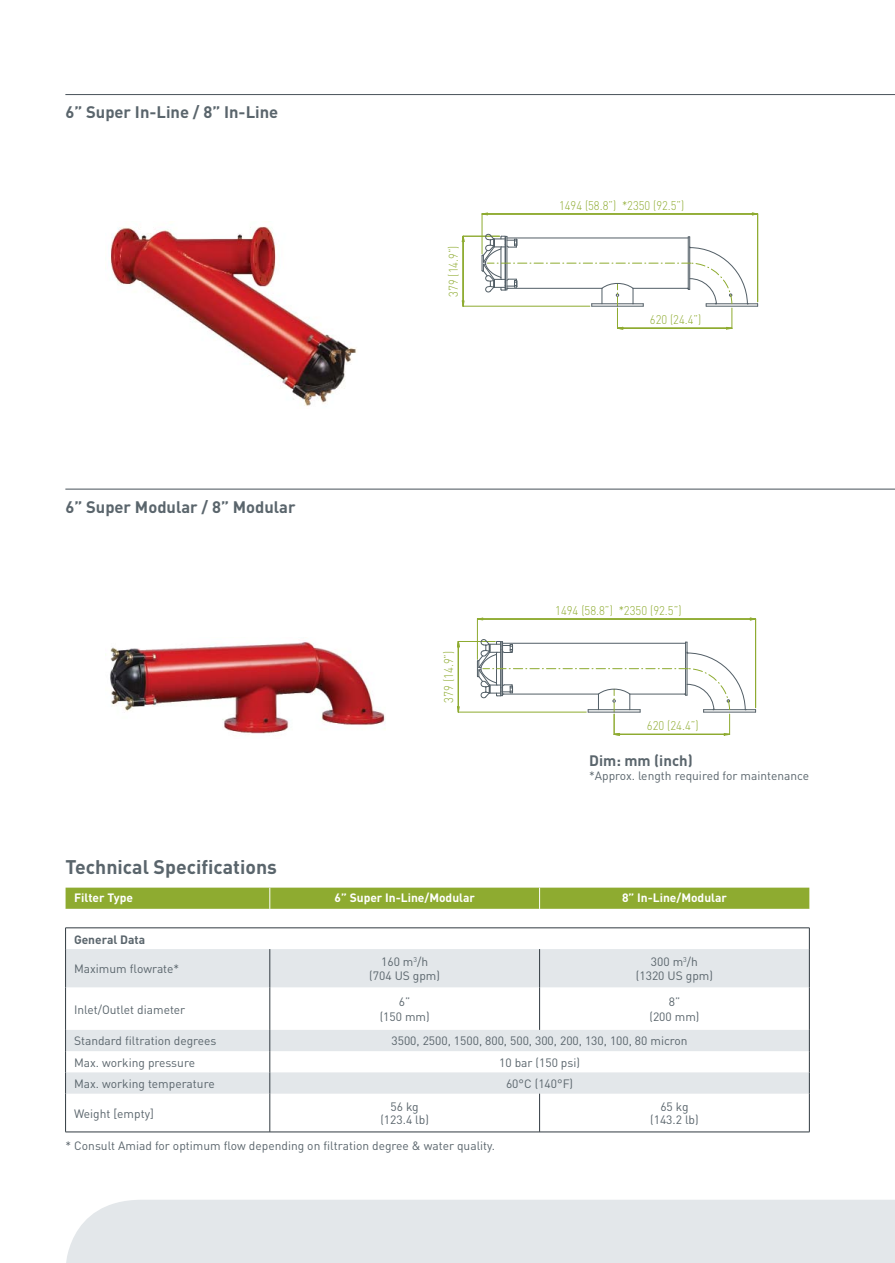
<style>
.page{position:relative;width:895px;height:1263px;background:#fff}
.page>*{position:absolute;margin:0;border:0;box-sizing:border-box;transform-origin:0 0}
.t1{font:700 19.5px "DIN";color:#5a656c}
.t2{font:700 16.5px "DIN";color:#5a656c}
.t3{font:700 15px "DIN";color:#5a656c}
.t4{font:300 12.6px "DIN";color:#8eab30;scale:.9 1}
.t5{font:300 12.45px "DIN";color:#8eab30;scale:.9 1}
.t6{font:12px/13.5px "DIN";color:#5a656c;text-align:center}
.t7{font:700 12px "DIN";color:#fff}
.t8{font:700 12px "DIN";color:#5a656c}
</style>
<div class="page">
<div style="left:66px;top:1200px;width:828px;height:63px;background:#e3e7ea"></div>
<img style="left:110px;top:221px;width:247px;height:185px">
<hr style="left:463px;top:306px;width:126px;height:1px;background:#8eab30">
<hr style="left:463px;top:236px;width:36px;height:1px;background:#8eab30">
<hr style="left:463px;top:236px;width:1px;height:70px;background:#8eab30">
<hr style="left:481px;top:214px;width:1px;height:40px;background:#8eab30">
<hr style="left:757px;top:214px;width:1px;height:88px;background:#8eab30">
<hr style="left:482px;top:214px;width:275px;height:1px;background:#8eab30">
<svg style="left:481px;top:234px;width:277px;height:96px"></svg>
<img style="left:105px;top:642px;width:281px;height:92px">
<hr style="left:458px;top:712px;width:128px;height:1px;background:#8eab30">
<hr style="left:458px;top:641px;width:37px;height:1px;background:#8eab30">
<hr style="left:458px;top:641px;width:1px;height:71px;background:#8eab30">
<hr style="left:477px;top:619px;width:1px;height:40px;background:#8eab30">
<hr style="left:755px;top:619px;width:1px;height:89px;background:#8eab30">
<hr style="left:477px;top:619px;width:278px;height:1px;background:#8eab30">
<svg style="left:477px;top:639px;width:279px;height:97px"></svg>
<svg style="left:66px;top:927px;width:743px;height:205px"></svg>
<svg style="left:66px;top:949px;width:743px;height:145px;fill:#e3e7ea"></svg>
<div style="left:66px;top:888px;width:743px;height:21px;background:#8eab30"></div>
<svg style="left:65px;top:929px;width:1px;height:20px"></svg>
<hr style="left:65px;top:928px;width:744px;height:1px;background:#323b41">
<svg style="left:809px;top:928px;width:1px;height:21px"></svg>
<hr style="left:65px;top:949px;width:1px;height:38px;background:#323b41">
<hr style="left:269px;top:949px;width:1px;height:38px;background:#323b41">
<hr style="left:539px;top:949px;width:1px;height:38px;background:#323b41">
<hr style="left:809px;top:949px;width:1px;height:38px;background:#323b41">
<hr style="left:65px;top:987px;width:1px;height:43px;background:#323b41">
<hr style="left:269px;top:987px;width:1px;height:43px;background:#323b41">
<hr style="left:539px;top:987px;width:1px;height:43px;background:#323b41">
<hr style="left:809px;top:987px;width:1px;height:43px;background:#323b41">
<svg style="left:65px;top:1030px;width:1px;height:64px"></svg>
<svg style="left:269px;top:1030px;width:1px;height:64px"></svg>
<svg style="left:809px;top:1030px;width:1px;height:64px"></svg>
<hr style="left:65px;top:1094px;width:1px;height:38px;background:#323b41">
<hr style="left:269px;top:1094px;width:1px;height:38px;background:#323b41">
<hr style="left:539px;top:1094px;width:1px;height:38px;background:#323b41">
<hr style="left:809px;top:1094px;width:1px;height:38px;background:#323b41">
<hr style="left:65px;top:1132px;width:744px;height:1px;background:#323b41">
<hr style="left:65px;top:94px;width:829px;height:1px;background:#475158">
<hr style="left:65px;top:489px;width:829px;height:1px;background:#475158">
<h2 class="t2" style="left:65px;top:106px;width:214px">6” Super In-Line / 8” In-Line</h2>
<h2 class="t2" style="left:65px;top:501px;width:232px">6” Super Modular / 8” Modular</h2>
<h1 class="t1" style="left:65px;top:860px;width:213px">Technical Specifications</h1>
<p class="t5" style="left:449px;top:297px;width:59px;rotate:-90deg">379 (14.9”)</p>
<p class="t5" style="left:559px;top:201px;width:141px">1494 (58.8”) *2350 (92.5”)</p>
<p class="t5" style="left:649px;top:315px;width:59px">620 (24.4”)</p>
<p class="t4" style="left:444px;top:703px;width:59px;rotate:-90deg">379 (14.9”)</p>
<p class="t4" style="left:555px;top:606px;width:142px">1494 (58.8”) *2350 (92.5”)</p>
<p class="t4" style="left:646px;top:721px;width:59px">620 (24.4”)</p>
<p class="t3" style="left:589px;top:755px;width:105px">Dim: mm (inch)</p>
<p class="t6" style="left:589px;top:770px;width:221px">*Approx. length required for maintenance</p>
<p class="t7" style="left:74px;top:893px;width:60px">Filter Type</p>
<p class="t7" style="left:334px;top:893px;width:142px">6” Super In-Line/Modular</p>
<p class="t7" style="left:622px;top:893px;width:106px">8” In-Line/Modular</p>
<p class="t8" style="left:74px;top:935px;width:73px">General Data</p>
<p class="t6" style="left:74px;top:963px;width:107px">Maximum flowrate*</p>
<p class="t6" style="left:369px;top:957px;width:72px">160 m<sup>3</sup>/h (704 US gpm)</p>
<p class="t6" style="left:635px;top:957px;width:79px">300 m<sup>3</sup>/h (1320 US gpm)</p>
<p class="t6" style="left:74px;top:1004px;width:113px">Inlet/Outlet diameter</p>
<p class="t6" style="left:379px;top:996px;width:52px;line-height:15px">6”<br>(150 mm)</p>
<p class="t6" style="left:649px;top:996px;width:52px;line-height:15px">8”<br>(200 mm)</p>
<p class="t6" style="left:74px;top:1036px;width:144px">Standard filtration degrees</p>
<p class="t6" style="left:391px;top:1036px;width:298px">3500, 2500, 1500, 800, 500, 300, 200, 130, 100, 80 micron</p>
<p class="t6" style="left:74px;top:1057px;width:122px">Max. working pressure</p>
<p class="t6" style="left:499px;top:1057px;width:82px">10 bar (150 psi)</p>
<p class="t6" style="left:74px;top:1078px;width:142px">Max. working temperature</p>
<p class="t6" style="left:506px;top:1078px;width:69px">60°C (140°F)</p>
<p class="t6" style="left:74px;top:1108px;width:81px">Weight [empty]</p>
<p class="t6" style="left:380px;top:1101px;width:50px">56 kg (123.4 lb)</p>
<p class="t6" style="left:650px;top:1101px;width:50px">65 kg (143.2 lb)</p>
<p class="t6" style="left:66px;top:1140px;width:431px">* Consult Amiad for optimum flow depending on filtration degree &amp; water quality.</p>
</div>
